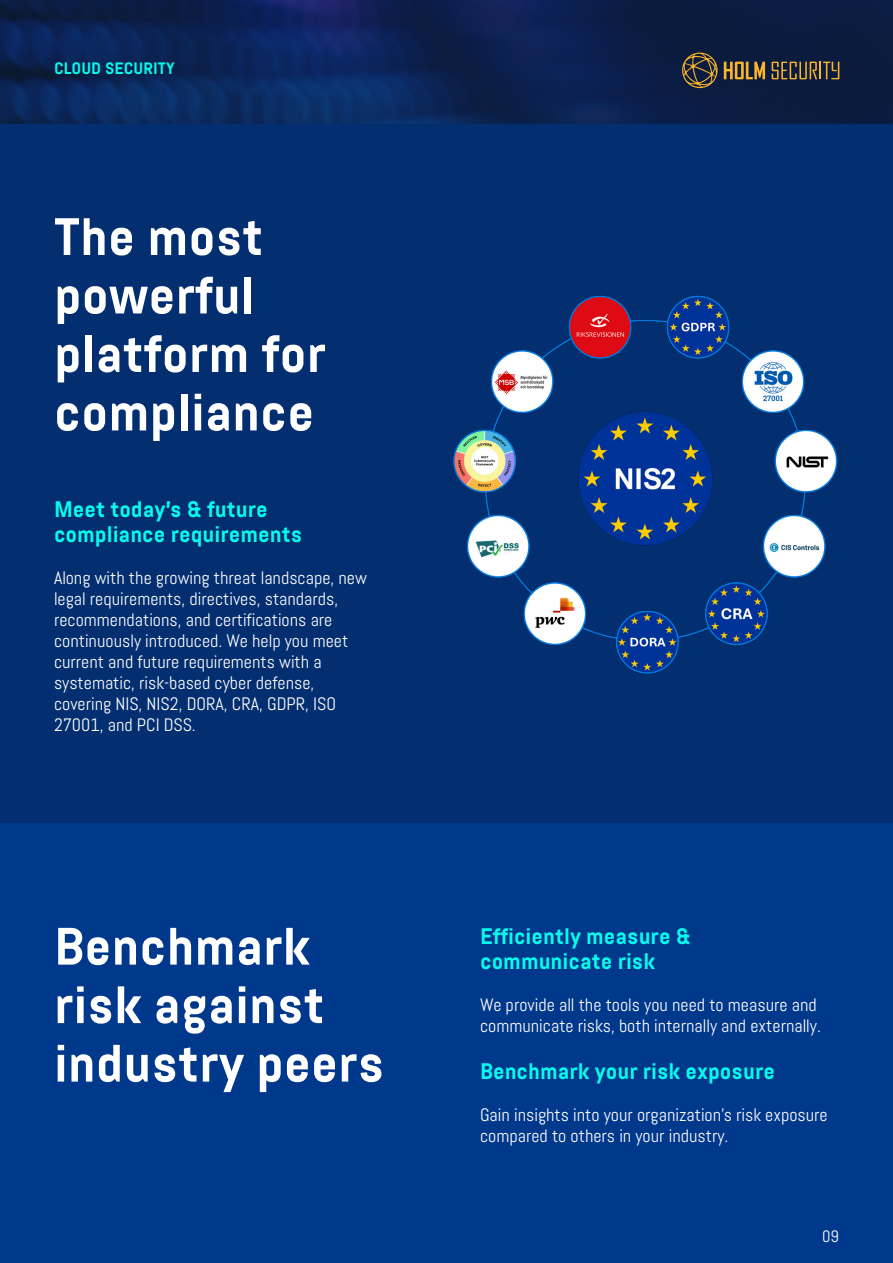
<style>
.page{position:relative;width:893px;height:1263px;background:#fff}
.page>*{position:absolute;margin:0;border:0;box-sizing:border-box;transform-origin:0 0}
.t1{font:700 52.5px/58.5px "Abel Pro";color:#fff}
.t2{font:700 22.5px/25.5px "Abel Pro";color:#08faed}
.t3{font:18px/21px "Abel Pro";color:#fff}
.t4{font:700 16.5px "Abel Pro";color:#08faec}
.t5{font:16.5px "Abel Pro";color:#fff}
</style>
<div class="page">
<svg style="left:0;top:0;width:893px;height:124px;background:#0b2150"></svg>
<div style="left:0;top:124px;width:893px;height:699px;background:#032e70"></div>
<div style="left:0;top:823px;width:893px;height:440px;background:#00388c"></div>
<svg style="left:682px;top:53px;width:36px;height:35px"></svg>
<svg style="left:724px;top:62px;width:41px;height:17px"></svg>
<svg style="left:772px;top:62px;width:67px;height:17px"></svg>
<img style="left:437px;top:280px;width:413px;height:401px">
<p class="t4" style="left:54px;top:57px;width:122px">CLOUD SECURITY</p>
<h1 class="t1" style="left:54px;top:208px;width:274px">The most powerful platform for compliance</h1>
<p class="t2" style="left:54px;top:496px;width:250px">Meet today’s &amp; future compliance requirements</p>
<p class="t3" style="left:54px;top:568px;width:314px">Along with the growing threat landscape, new legal requirements, directives, standards, recommendations, and certifications are continuously introduced. We help you meet current and future requirements with a systematic, risk-based cyber defense, covering NIS, NIS2, DORA, CRA, GDPR, ISO 27001, and PCI DSS.</p>
<h1 class="t1" style="left:54px;top:918px;width:332px">Benchmark risk against industry peers</h1>
<p class="t2" style="left:480px;top:923px;width:213px">Efficiently measure &amp; communicate risk</p>
<p class="t3" style="left:480px;top:994px;width:342px">We provide all the tools you need to measure and communicate risks, both internally and externally.</p>
<p class="t2" style="left:480px;top:1058px;width:296px">Benchmark your risk exposure</p>
<p class="t3" style="left:480px;top:1104px;width:349px">Gain insights into your organization’s risk exposure compared to others in your industry.</p>
<p class="t5" style="left:822px;top:1226px;width:18px">09</p>
</div>
